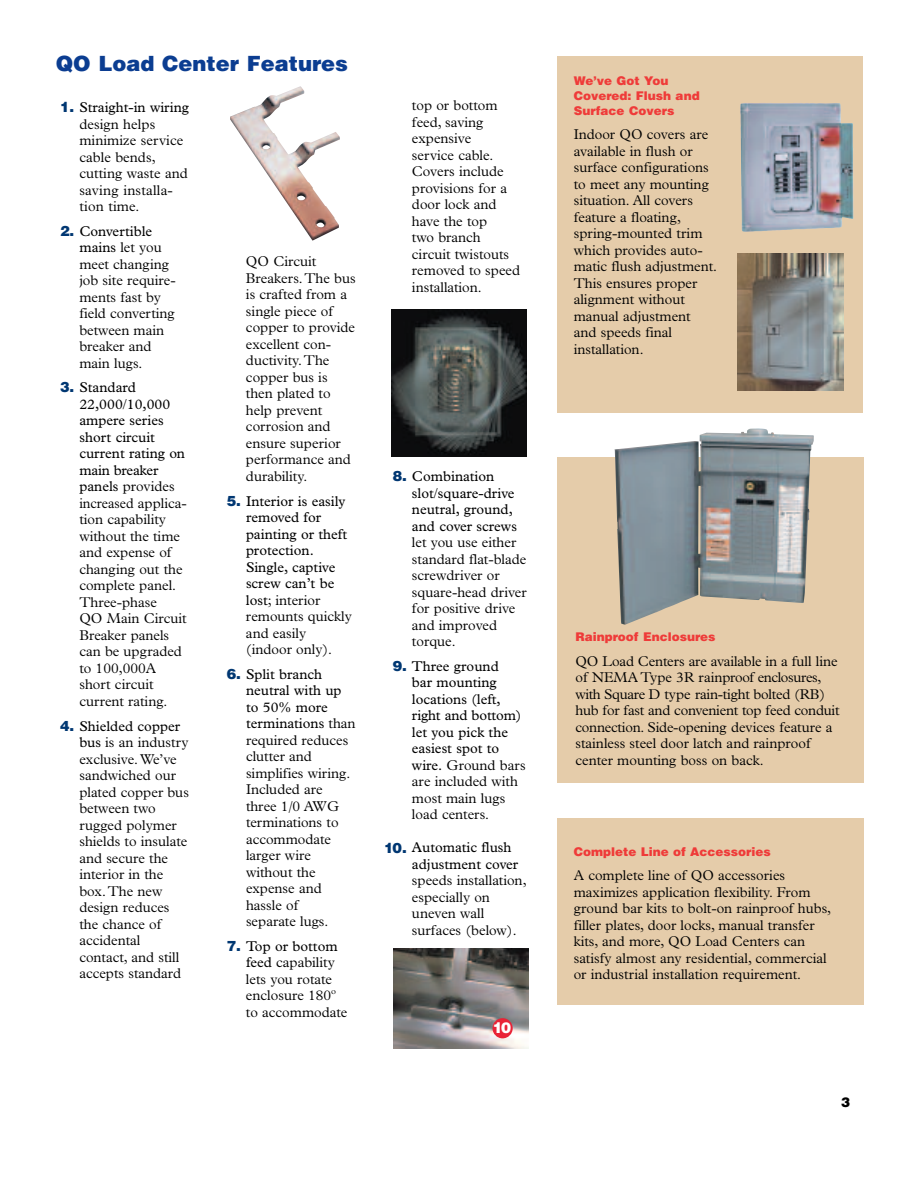
<style>
.page{position:relative;width:918px;height:1188px;background:#fff}
.page>*{position:absolute;margin:0;border:0;box-sizing:border-box;transform-origin:0 0}
.t1{font:900 21px "Helvetica";color:#0b3d91}
.t2{font:900 15px "Helvetica";color:#fff}
.t3{font:300 14.25px/16.5px "Plantin";color:#000}
.t4{font:14.25px/16.5px "Plantin";color:#000}
.t5{font:900 13.5px "Helvetica";color:#000}
.t6{font:900 12px/15px "Helvetica";color:#ef3b39}
.s1{font-family:"Helvetica";font-weight:900;color:#003772}
.s2{font-weight:400}
.s3{font-weight:300}
</style>
<div class="page">
<div style="left:558px;top:56px;width:305px;height:356px;background:#e5ccaa"></div>
<div style="left:558px;top:457px;width:306px;height:326px;background:#e5ccaa"></div>
<div style="left:558px;top:818px;width:306px;height:186px;background:#e5ccaa"></div>
<img style="left:737px;top:253px;width:107px;height:138px">
<img style="left:614px;top:429px;width:200px;height:196px">
<img style="left:230px;top:86px;width:110px;height:155px">
<img style="left:740px;top:103px;width:114px;height:129px">
<img style="left:393px;top:948px;width:135px;height:101px">
<div style="left:493px;top:1018px;width:20px;height:20px;background:#e92337;border-radius:50%"></div>
<img style="left:392px;top:310px;width:134px;height:147px">
<h1 class="t1" style="left:56px;top:51px;width:294px">QO Load Center Features</h1>
<p class="t3" style="left:79px;top:101px;width:111px;text-indent:-19px"><span class="s1">1.</span> <span class="s2">Straight-in wiring </span>design helps minimize service cable bends, cutting waste and saving installa&shy;tion time.</p>
<p class="t3" style="left:79px;top:224px;width:98px;text-indent:-19px"><span class="s1">2.</span> <span class="s2">Convertible mains</span> let you meet changing job site require&shy;ments fast by field converting between main breaker and main lugs.</p>
<p class="t3" style="left:79px;top:381px;width:109px;text-indent:-19px"><span class="s1">3.</span> <span class="s2">Standard<br>22,000/10,000 ampere series short circuit current rating on main breaker panels</span> provides increased applica&shy;tion capability without the time and expense of changing out the complete panel.<br>Three-phase<br>QO Main Circuit<br>Breaker panels can be upgraded to 100,000A short circuit current rating.</p>
<p class="t3" style="left:79px;top:719px;width:111px;text-indent:-19px"><span class="s1">4.</span> <span class="s2">Shielded copper bus</span> is an industry exclusive.We’ve sandwiched our plated copper bus between two rugged polymer shields to insulate and secure the interior in the box. The new design reduces the chance of accidental contact, and still accepts standard</p>
<p class="t3" style="left:246px;top:255px;width:111px">QO Circuit<br>Breakers. The bus is crafted from a single piece of copper to provide excellent con&shy;ductivity. The copper bus is then plated to help prevent corrosion and ensure superior performance and durability.</p>
<p class="t4" style="left:246px;top:494px;width:107px;text-indent:-19px"><span class="s1">5.</span> Interior is easily removed for painting or theft protection.<br>Single, captive screw can’t be lost<span class="s3">; interior remounts quickly and easily (indoor only).</span></p>
<p class="t3" style="left:246px;top:667px;width:111px;text-indent:-19px"><span class="s1">6.</span> <span class="s2">Split branch neutral with up to 50% more terminations</span> than required reduces clutter and simplifies wiring.<br>Included are three 1/0 AWG terminations to accommodate larger wire without the expense and hassle of<br>separate lugs.</p>
<p class="t3" style="left:246px;top:939px;width:103px;text-indent:-19px"><span class="s1">7.</span> <span class="s2">Top or bottom feed</span> capability lets you rotate enclosure 180º to accommodate</p>
<p class="t3" style="left:412px;top:98px;width:110px">top or bottom feed, saving expensive<br>service cable.<br>Covers include provisions for a door lock and have the top<br>two branch circuit twistouts removed to speed installation.</p>
<p class="t4" style="left:412px;top:470px;width:107px;text-indent:-19px"><span class="s1">8.</span> Combination slot/square-drive neutral, ground, and cover screws</p>
<p class="t3" style="left:412px;top:535px;width:116px">let you use either standard flat-blade screwdriver or square-head driver for positive drive and improved torque.</p>
<p class="t4" style="left:412px;top:659px;width:115px;text-indent:-19px"><span class="s1">9.</span> Three ground<br>bar mounting locations (left, right and bottom) let you pick the easiest spot to wire. <span class="s3">Ground bars are included with most main lugs load centers.</span></p>
<p class="t4" style="left:412px;top:841px;width:108px;text-indent:-28px"><span class="s1">10.</span> Automatic flush adjustment cover</p>
<p class="t3" style="left:412px;top:874px;width:116px">speeds installation, especially on uneven wall surfaces (below).</p>
<p class="t2" style="left:493px;top:1019px;width:20px">10</p>
<p class="t6" style="left:574px;top:73px;width:127px">We’ve Got You<br>Covered: Flush and<br>Surface Covers</p>
<p class="t3" style="left:574px;top:127px;width:145px">Indoor QO covers are available in flush or surface configurations to meet any mounting situation. All covers feature a floating, spring-mounted trim which provides auto&shy;matic flush adjustment.<br>This ensures proper alignment without manual adjustment<br>and speeds final installation.</p>
<p class="t6" style="left:576px;top:630px;width:141px">Rainproof Enclosures</p>
<p class="t3" style="left:576px;top:654px;width:266px">QO Load Centers are available in a full line of NEMA Type 3R rainproof enclosures, with Square D type rain-tight bolted (RB) hub for fast and convenient top feed conduit connection. Side-opening devices feature a stainless steel door latch and rainproof center mounting boss on back.</p>
<p class="t6" style="left:574px;top:844px;width:199px">Complete Line of Accessories</p>
<p class="t3" style="left:574px;top:869px;width:259px">A complete line of QO accessories maximizes application flexibility. From ground bar kits to bolt-on rainproof hubs, filler plates, door locks, manual transfer kits, and more, QO Load Centers can satisfy almost any residential, commercial or industrial installation requirement.</p>
<p class="t5" style="left:841px;top:1095px;width:11px">3</p>
</div>
